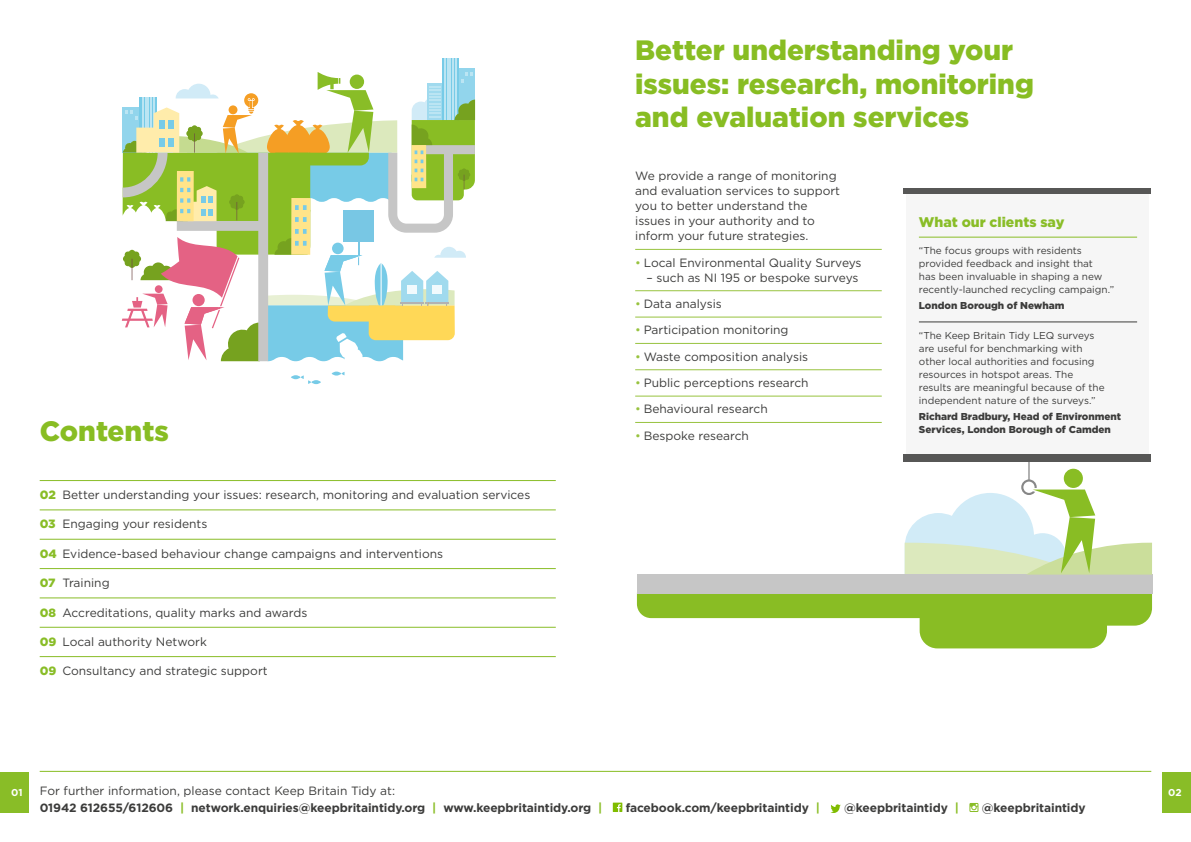
<style>
.page{position:relative;width:1191px;height:842px;background:#fff}
.page>*{position:absolute;margin:0;border:0;box-sizing:border-box;transform-origin:0 0}
.t1{font:900 28px/33.6px "Gotham";color:#88bd23}
.t2{font:900 14px "Gotham HTF";color:#89bd27}
.t3{font:12px/15px "Gotham HTF";color:#3c3c3b}
.t4{font:700 12px/16.8px "Gotham HTF";letter-spacing:-.01em;color:#3c3c3b}
.t5{font:10px/13px "Gotham HTF";color:#3c3c3b}
.t6{font:900 10px/13px "Gotham HTF";color:#3c3c3b}
.t7{font:700 10px "Gotham HTF";color:#fff}
.s1{font-weight:900;color:#89bd27}
.s2{color:#89bd27}
.s3{color:#98c33f}
.s4{font-weight:400}
.s5{color:#89bd24}
</style>
<div class="page">
<div style="left:906px;top:190px;width:242px;height:264px;background:#f6f6f6"></div>
<div style="left:903px;top:188px;width:248px;height:5px;background:#575756"></div>
<svg style="left:1028px;top:461px;width:1px;height:18px"></svg>
<div style="left:903px;top:454px;width:248px;height:7px;background:#575756"></div>
<div style="left:1021px;top:479px;width:15px;height:16px;border:2px solid #878787;border-radius:50%"></div>
<div style="left:1063px;top:469px;width:19px;height:19px;background:#89bd24;border-radius:50%"></div>
<svg style="left:637px;top:488px;width:515px;height:160px"></svg>
<hr style="left:40px;top:480px;width:516px;height:1px;background:#89bd27">
<hr style="left:40px;top:510px;width:516px;height:1px;background:#89bd27">
<hr style="left:40px;top:539px;width:516px;height:1px;background:#89bd27">
<hr style="left:40px;top:568px;width:516px;height:1px;background:#89bd27">
<hr style="left:40px;top:598px;width:516px;height:1px;background:#89bd27">
<hr style="left:40px;top:627px;width:516px;height:1px;background:#89bd27">
<hr style="left:40px;top:656px;width:516px;height:1px;background:#89bd27">
<hr style="left:919px;top:237px;width:218px;height:1px;background:#89bd27">
<hr style="left:919px;top:322px;width:218px;height:1px;background:#3c3c3b">
<hr style="left:635px;top:249px;width:246px;height:1px;background:#98c33f">
<hr style="left:635px;top:291px;width:246px;height:1px;background:#98c33f">
<hr style="left:635px;top:317px;width:246px;height:1px;background:#98c33f">
<hr style="left:635px;top:343px;width:246px;height:1px;background:#98c33f">
<hr style="left:635px;top:370px;width:246px;height:1px;background:#98c33f">
<hr style="left:635px;top:396px;width:246px;height:1px;background:#98c33f">
<hr style="left:635px;top:422px;width:246px;height:1px;background:#98c33f">
<div style="left:458px;top:69px;width:17px;height:51px;background:#92d5ec"></div>
<svg style="left:442px;top:58px;width:16px;height:14px"></svg>
<hr style="left:455px;top:58px;width:1px;height:62px;background:#bbe5f3">
<hr style="left:452px;top:58px;width:2px;height:62px;background:#bbe5f3">
<hr style="left:450px;top:58px;width:1px;height:62px;background:#bbe5f3">
<hr style="left:447px;top:58px;width:1px;height:62px;background:#bbe5f3">
<hr style="left:444px;top:58px;width:1px;height:62px;background:#bbe5f3">
<svg style="left:331px;top:372px;width:10px;height:4px"></svg>
<svg style="left:311px;top:380px;width:10px;height:4px"></svg>
<svg style="left:291px;top:375px;width:20px;height:9px"></svg>
<svg style="left:121px;top:72px;width:354px;height:290px"></svg>
<svg style="left:613px;top:803px;width:9px;height:9px"></svg>
<svg style="left:830px;top:804px;width:10px;height:9px"></svg>
<svg style="left:969px;top:803px;width:9px;height:9px"></svg>
<hr style="left:40px;top:771px;width:1111px;height:1px;background:#88bd23">
<div style="left:0;top:772px;width:28px;height:40px;background:#89bd27"></div>
<div style="left:1162px;top:772px;width:29px;height:40px;background:#89bd27"></div>
<h1 class="t1" style="left:40px;top:414px;width:131px">Contents</h1>
<p class="t3" style="left:40px;top:487px;width:492px"><span class="s1">02</span> Better understanding your issues: research, monitoring and evaluation services</p>
<p class="t3" style="left:40px;top:516px;width:169px"><span class="s1">03</span> Engaging your residents</p>
<p class="t3" style="left:40px;top:546px;width:405px"><span class="s1">04</span> Evidence-based behaviour change campaigns and interventions</p>
<p class="t3" style="left:40px;top:575px;width:71px"><span class="s1">07</span> Training</p>
<p class="t3" style="left:40px;top:605px;width:269px"><span class="s1">08</span> Accreditations, quality marks and awards</p>
<p class="t3" style="left:40px;top:634px;width:169px"><span class="s1">09</span> Local authority Network</p>
<p class="t3" style="left:40px;top:663px;width:229px"><span class="s1">09</span> Consultancy and strategic support</p>
<h1 class="t1" style="left:635px;top:33px;width:400px">Better understanding your issues: research, monitoring and evaluation ser<span class="s2">vic</span>es</h1>
<p class="t3" style="left:635px;top:168px;width:206px">We provide a range of monitoring and evaluation services to support you to better understand the issues in your authority and to inform your future strategies.</p>
<p class="t3" style="left:635px;top:255px;width:228px"><span class="s3">•</span> Local Environmental Quality Surveys</p>
<p class="t3" style="left:646px;top:270px;width:213px">– such as NI 195 or bespoke surveys</p>
<p class="t3" style="left:635px;top:296px;width:88px"><span class="s3">•</span> Data analysis</p>
<p class="t3" style="left:635px;top:322px;width:155px"><span class="s3">•</span> Participation monitoring</p>
<p class="t3" style="left:635px;top:349px;width:174px"><span class="s3">•</span> Waste composition analysis</p>
<p class="t3" style="left:635px;top:375px;width:175px"><span class="s3">•</span> Public perceptions research</p>
<p class="t3" style="left:635px;top:401px;width:134px"><span class="s3">•</span> Behavioural research</p>
<p class="t3" style="left:635px;top:428px;width:115px"><span class="s3">•</span> Bespoke research</p>
<p class="t2" style="left:919px;top:214px;width:147px">What our clients say</p>
<p class="t5" style="left:919px;top:244px;width:197px">“The focus groups with residents provided feedback and insight that<br>has been invaluable in shaping a new recently-launched recycling campaign.”</p>
<p class="t6" style="left:919px;top:299px;width:147px">London Borough of Newham</p>
<p class="t5" style="left:919px;top:329px;width:187px">“The Keep Britain Tidy LEQ surveys are useful for benchmarking with other local authorities and focusing resources in hotspot areas. The results are meaningful because of the independent nature of the surveys.”</p>
<p class="t6" style="left:919px;top:410px;width:204px">Richard Bradbury, Head of Environment<br>Services, London Borough of Camden</p>
<p class="t4" style="left:40px;top:782px;width:564px"><span class="s4">For further information, please contact Keep Britain Tidy at:<br></span>01942 612655/612606 <span class="s5">|</span> network.enquiries@keepbritaintidy.org <span class="s5">|</span> www.keepbritaintidy.org <span class="s5">|</span></p>
<p class="t7" style="left:11px;top:787px;width:13px">01</p>
<p class="t7" style="left:1168px;top:787px;width:15px">02</p>
<p class="t4" style="left:626px;top:799px;width:196px">facebook.com/keepbritaintidy <span class="s5">|</span></p>
<p class="t4" style="left:844px;top:799px;width:116px">@keepbritaintidy <span class="s5">|</span></p>
<p class="t4" style="left:982px;top:799px;width:105px">@keepbritaintidy</p>
</div>
